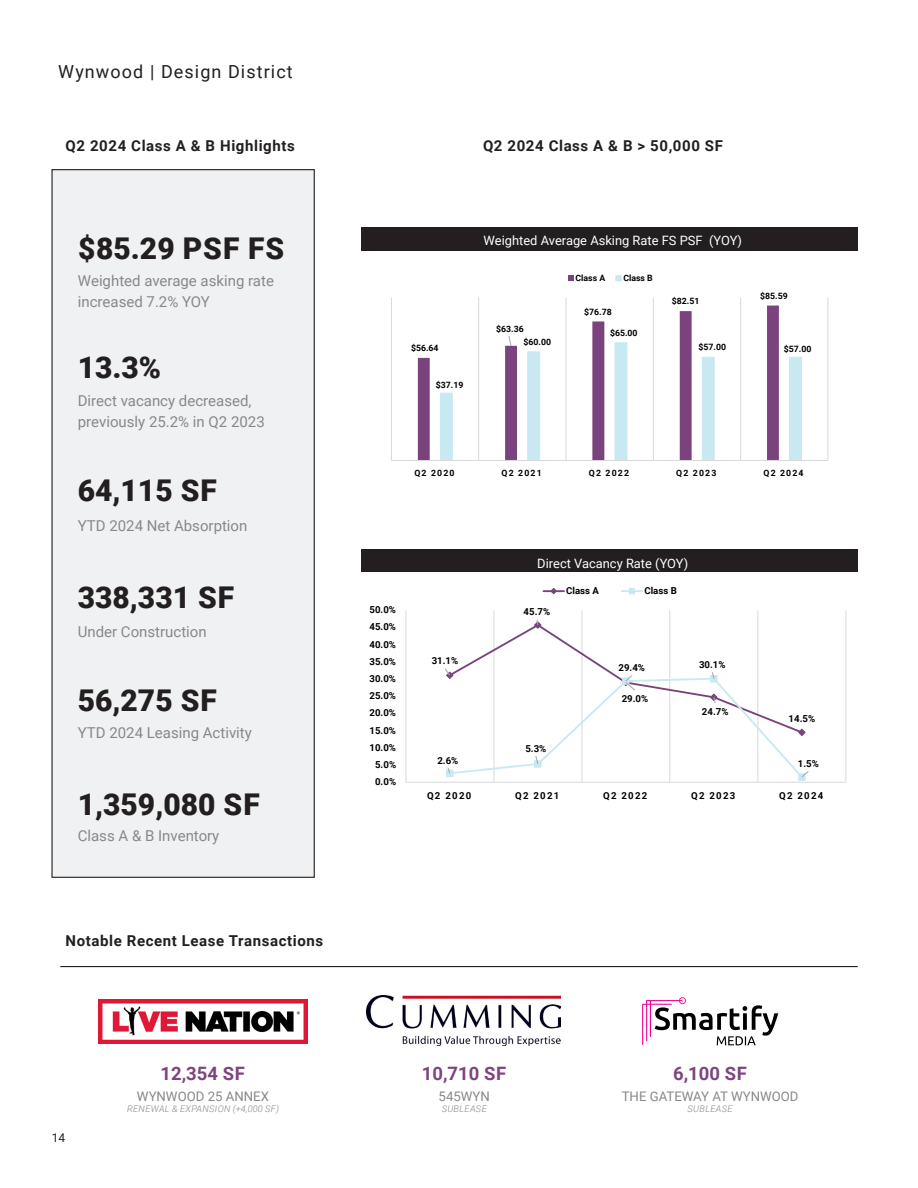
<style>
.page{position:relative;width:918px;height:1188px;background:#fff}
.page>*{position:absolute;margin:0;border:0;box-sizing:border-box;transform-origin:0 0}
.PARAGRAPH{font:900 30px "Roboto";color:#231f20}
.PARAGRAPH-2{font:700 18.45px "Roboto";color:#7d447e}
.t1{font:18px "Roboto";letter-spacing:.06em;color:#231f20}
.PARAGRAPH-3{font:15px/21px "Roboto";color:#86888b}
.PARAGRAPH-4{font:700 15px "Roboto";letter-spacing:.04em;color:#231f20}
.PARAGRAPH-5{font:13.2px "Roboto";color:#86888b}
.PARAGRAPH-6{font:12.9px "Roboto";color:#fff}
.t2{font:12px "Roboto";color:#231f20}
.t3{font:700 9.6px "Roboto";letter-spacing:.005em;color:#000}
.PARAGRAPH-7{font:italic 300 9.3px "Roboto";letter-spacing:.035em;color:#86888b}
.t4{font:700 8.7px "Roboto";color:#000}
</style>
<div class="page">
<div style="left:52px;top:170px;width:262px;height:707px;background:#f0f1f2"></div>
<div style="left:51px;top:169px;width:264px;height:709px;border:1px solid #231f20"></div>
<div style="left:361px;top:227px;width:497px;height:23px;background:#231f20"></div>
<div style="left:361px;top:550px;width:497px;height:22px;background:#231f20"></div>
<img style="left:367px;top:996px;width:194px;height:49px">
<img style="left:98px;top:999px;width:209px;height:44px">
<svg style="left:642px;top:997px;width:136px;height:48px"></svg>
<hr style="left:60px;top:966px;width:798px;height:1px;background:#231f20">
<hr style="left:391px;top:298px;width:1px;height:163px;background:#d9d9d9">
<hr style="left:478px;top:298px;width:1px;height:163px;background:#d9d9d9">
<hr style="left:566px;top:298px;width:1px;height:163px;background:#d9d9d9">
<hr style="left:653px;top:298px;width:1px;height:163px;background:#d9d9d9">
<hr style="left:740px;top:298px;width:1px;height:163px;background:#d9d9d9">
<hr style="left:828px;top:298px;width:1px;height:163px;background:#d9d9d9">
<svg style="left:418px;top:306px;width:361px;height:154px"></svg>
<hr style="left:391px;top:460px;width:437px;height:1px;background:#d9d9d9">
<svg style="left:440px;top:335px;width:362px;height:125px"></svg>
<svg style="left:568px;top:276px;width:5px;height:5px"></svg>
<svg style="left:616px;top:275px;width:5px;height:6px"></svg>
<hr style="left:494px;top:610px;width:1px;height:172px;background:#d9d9d9">
<hr style="left:582px;top:610px;width:1px;height:172px;background:#d9d9d9">
<hr style="left:669px;top:610px;width:1px;height:172px;background:#d9d9d9">
<hr style="left:757px;top:610px;width:1px;height:172px;background:#d9d9d9">
<hr style="left:845px;top:610px;width:1px;height:172px;background:#d9d9d9">
<hr style="left:405px;top:610px;width:1px;height:172px;background:#d9d9d9">
<hr style="left:406px;top:782px;width:440px;height:1px;background:#d9d9d9">
<svg style="left:444px;top:619px;width:365px;height:161px"></svg>
<hr style="left:543px;top:590px;width:21px;height:2px;background:#7a437d">
<svg style="left:550px;top:588px;width:7px;height:7px"></svg>
<hr style="left:622px;top:590px;width:20px;height:2px;background:#c8e9f1">
<svg style="left:629px;top:588px;width:6px;height:6px"></svg>
<p class="t1" style="left:58px;top:59px;width:236px">Wynwood | Design District</p>
<p class="PARAGRAPH-4" style="left:66px;top:135px;width:231px">Q2 2024 Class A &amp; B Highlights</p>
<p class="PARAGRAPH-4" style="left:483px;top:135px;width:241px">Q2 2024 Class A &amp; B &gt; 50,000 SF</p>
<p class="PARAGRAPH" style="left:78px;top:227px;width:208px">$85.29 PSF FS</p>
<p class="PARAGRAPH-3" style="left:78px;top:270px;width:198px">Weighted average asking rate increased 7.2% YOY</p>
<p class="PARAGRAPH" style="left:78px;top:347px;width:85px">13.3%</p>
<p class="PARAGRAPH-3" style="left:78px;top:390px;width:189px">Direct vacancy decreased, previously 25.2% in Q2 2023</p>
<p class="PARAGRAPH" style="left:78px;top:469px;width:141px">64,115 SF</p>
<p class="PARAGRAPH-3" style="left:78px;top:514px;width:171px">YTD 2024 Net Absorption</p>
<p class="PARAGRAPH" style="left:78px;top:576px;width:158px">338,331 SF</p>
<p class="PARAGRAPH-3" style="left:78px;top:621px;width:131px">Under Construction</p>
<p class="PARAGRAPH" style="left:78px;top:680px;width:141px">56,275 SF</p>
<p class="PARAGRAPH-3" style="left:78px;top:721px;width:176px">YTD 2024 Leasing Activity</p>
<p class="PARAGRAPH" style="left:78px;top:783px;width:184px">1,359,080 SF</p>
<p class="PARAGRAPH-3" style="left:78px;top:825px;width:143px">Class A &amp; B Inventory</p>
<p class="PARAGRAPH-4" style="left:66px;top:930px;width:259px">Notable Recent Lease Transactions</p>
<p class="t4" style="left:411px;top:342px;width:29px">$56.64</p>
<p class="t4" style="left:436px;top:379px;width:29px">$37.19</p>
<p class="PARAGRAPH-6" style="left:484px;top:232px;width:260px">Weighted Average Asking Rate FS PSF (YOY)</p>
<p class="t4" style="left:496px;top:323px;width:29px">$63.36</p>
<p class="t4" style="left:524px;top:336px;width:29px">$60.00</p>
<p class="t4" style="left:575px;top:272px;width:31px">Class A</p>
<p class="t4" style="left:623px;top:272px;width:31px">Class B</p>
<p class="t4" style="left:584px;top:306px;width:29px">$76.78</p>
<p class="t4" style="left:610px;top:327px;width:29px">$65.00</p>
<p class="t4" style="left:672px;top:295px;width:29px">$82.51</p>
<p class="t4" style="left:760px;top:290px;width:29px">$85.59</p>
<p class="t4" style="left:699px;top:341px;width:29px">$57.00</p>
<p class="t4" style="left:784px;top:343px;width:29px">$57.00</p>
<p class="t4" style="left:414px;top:467px;width:42px">Q2 2020</p>
<p class="t4" style="left:502px;top:467px;width:42px">Q2 2021</p>
<p class="t4" style="left:589px;top:467px;width:42px">Q2 2022</p>
<p class="t4" style="left:676px;top:467px;width:42px">Q2 2023</p>
<p class="t4" style="left:763px;top:467px;width:42px">Q2 2024</p>
<p class="t3" style="left:370px;top:603px;width:28px">50.0%</p>
<p class="t3" style="left:370px;top:620px;width:28px">45.0%</p>
<p class="t3" style="left:370px;top:638px;width:28px">40.0%</p>
<p class="t3" style="left:370px;top:655px;width:28px">35.0%</p>
<p class="t3" style="left:370px;top:672px;width:28px">30.0%</p>
<p class="t3" style="left:370px;top:689px;width:28px">25.0%</p>
<p class="t3" style="left:370px;top:706px;width:28px">20.0%</p>
<p class="t3" style="left:370px;top:724px;width:28px">15.0%</p>
<p class="t3" style="left:370px;top:741px;width:28px">10.0%</p>
<p class="t3" style="left:375px;top:758px;width:22px">5.0%</p>
<p class="t3" style="left:375px;top:775px;width:22px">0.0%</p>
<p class="PARAGRAPH-6" style="left:537px;top:554px;width:153px">Direct Vacancy Rate (YOY)</p>
<p class="t3" style="left:432px;top:654px;width:28px">31.1%</p>
<p class="t3" style="left:437px;top:753px;width:22px">2.6%</p>
<p class="t3" style="left:524px;top:605px;width:28px">45.7%</p>
<p class="t3" style="left:566px;top:584px;width:34px">Class A</p>
<p class="t3" style="left:644px;top:584px;width:34px">Class B</p>
<p class="t3" style="left:525px;top:742px;width:22px">5.3%</p>
<p class="t3" style="left:619px;top:661px;width:28px">29.4%</p>
<p class="t3" style="left:699px;top:658px;width:28px">30.1%</p>
<p class="t3" style="left:622px;top:692px;width:28px">29.0%</p>
<p class="t3" style="left:702px;top:705px;width:28px">24.7%</p>
<p class="t3" style="left:789px;top:712px;width:28px">14.5%</p>
<p class="t3" style="left:798px;top:757px;width:22px">1.5%</p>
<p class="t3" style="left:427px;top:789px;width:46px">Q2 2020</p>
<p class="t3" style="left:515px;top:789px;width:46px">Q2 2021</p>
<p class="t3" style="left:603px;top:789px;width:46px">Q2 2022</p>
<p class="t3" style="left:691px;top:789px;width:46px">Q2 2023</p>
<p class="t3" style="left:779px;top:789px;width:46px">Q2 2024</p>
<p class="t2" style="left:52px;top:1129px;width:15px">14</p>
<p class="PARAGRAPH-2" style="left:161px;top:1060px;width:86px">12,354 SF</p>
<p class="PARAGRAPH-5" style="left:137px;top:1087px;width:133px">WYNWOOD 25 ANNEX</p>
<p class="PARAGRAPH-7" style="left:127px;top:1102px;width:153px">RENEWAL &amp; EXPANSION (+4,000 SF)</p>
<p class="PARAGRAPH-2" style="left:422px;top:1060px;width:86px">10,710 SF</p>
<p class="PARAGRAPH-5" style="left:439px;top:1087px;width:53px">545WYN</p>
<p class="PARAGRAPH-7" style="left:442px;top:1102px;width:47px">SUBLEASE</p>
<p class="PARAGRAPH-2" style="left:673px;top:1060px;width:75px">6,100 SF</p>
<p class="PARAGRAPH-5" style="left:622px;top:1087px;width:178px">THE GATEWAY AT WYNWOOD</p>
<p class="PARAGRAPH-7" style="left:688px;top:1102px;width:47px">SUBLEASE</p>
</div>
